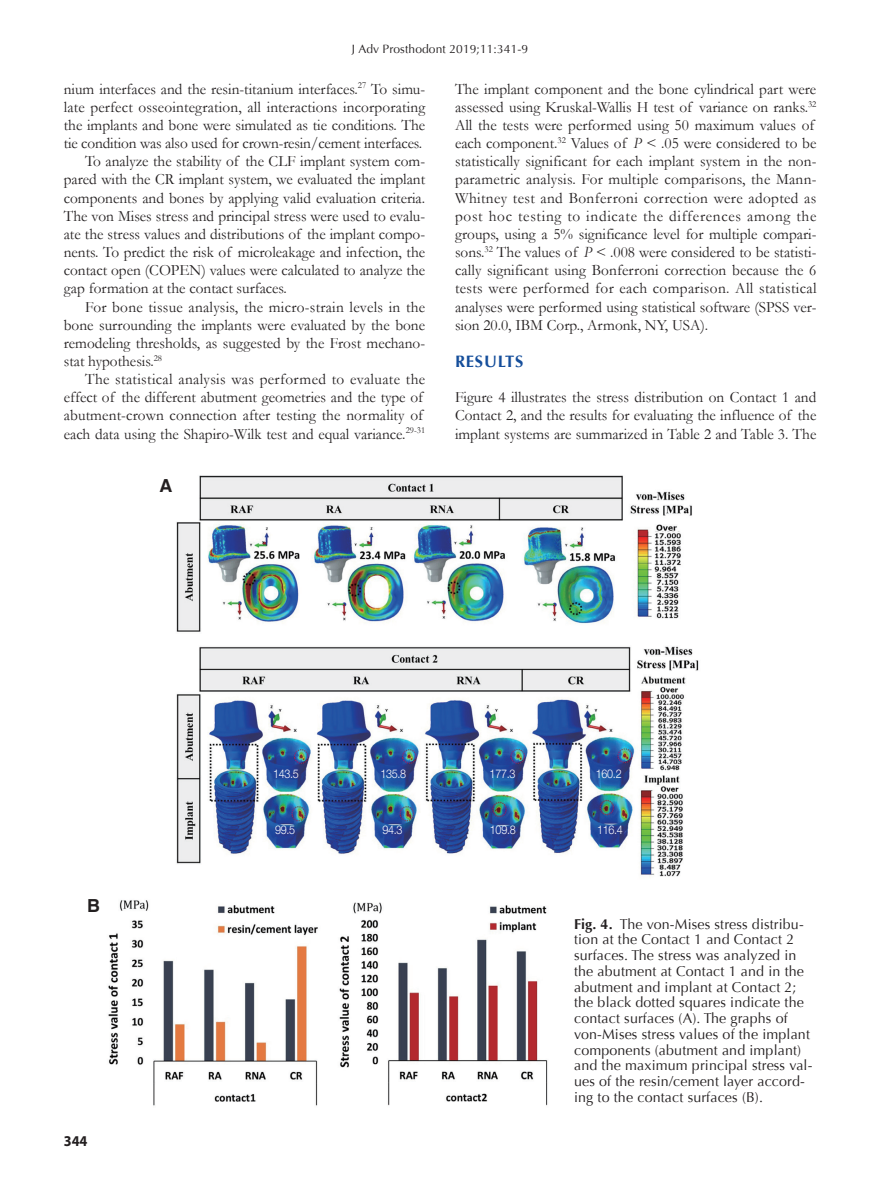
<style>
.page{position:relative;width:893px;height:1191px;background:#fff}
.page>*{position:absolute;margin:0;border:0;box-sizing:border-box;transform-origin:0 0}
.t1{font:700 18px "Helvetica";color:#231f20}
.t2{font:700 16.5px "Optima";letter-spacing:.05em;color:#154e9b}
.t3{font:15.75px/18.1px "Garamond";color:#231f20}
.t4{font:15.75px "Garamond";letter-spacing:.02em;color:#231f20}
.t5{font:15.75px "Garamond";letter-spacing:.025em;color:#231f20}
.t6{font:700 15px "Myriad Pro";color:#231f20;scale:.95 1}
.t7{font:14.25px/15.8px "Optima";letter-spacing:.01em;color:#231f20}
.t8{font:300 12px "Helvetica Neue LT Pro";letter-spacing:-.025em;color:#fff;scale:.9 1}
.t9{font:12px "Optima";letter-spacing:.01em;color:#231f20}
.s1{font-style:italic}
.s2{font-weight:700}
</style>
<div class="page">
<img style="left:176px;top:475px;width:523px;height:402px">
<img style="left:108px;top:900px;width:440px;height:206px">
<p class="t9" style="left:352px;top:42px;width:178px">J Adv Prosthodont 2019;11:341-9</p>
<p class="t3" style="left:64px;top:79px;width:363px">nium interfaces and the resin-titanium interfaces.<sup>27</sup> To simu-</p>
<p class="t3" style="left:64px;top:97px;width:363px">late perfect osseointegration, all interactions incorporating</p>
<p class="t3" style="left:64px;top:115px;width:363px">the implants and bone were simulated as tie conditions. The</p>
<p class="t3" style="left:64px;top:134px;width:360px">tie condition was also used for crown-resin/cement interfaces.</p>
<p class="t3" style="left:85px;top:152px;width:342px">To analyze the stability of the CLF implant system com-</p>
<p class="t3" style="left:64px;top:170px;width:363px">pared with the CR implant system, we evaluated the implant</p>
<p class="t3" style="left:64px;top:188px;width:363px">components and bones by applying valid evaluation criteria.</p>
<p class="t3" style="left:64px;top:206px;width:363px">The von Mises stress and principal stress were used to evalu-</p>
<p class="t3" style="left:64px;top:224px;width:363px">ate the stress values and distributions of the implant compo-</p>
<p class="t3" style="left:64px;top:243px;width:363px">nents. To predict the risk of microleakage and infection, the</p>
<p class="t3" style="left:64px;top:261px;width:363px">contact open (COPEN) values were calculated to analyze the</p>
<p class="t3" style="left:64px;top:279px;width:225px">gap formation at the contact surfaces.</p>
<p class="t4" style="left:85px;top:296px;width:342px">For bone tissue analysis, the micro-strain levels in the</p>
<p class="t3" style="left:64px;top:315px;width:363px">bone surrounding the implants were evaluated by the bone</p>
<p class="t3" style="left:64px;top:333px;width:363px">remodeling thresholds, as suggested by the Frost mechano-</p>
<p class="t3" style="left:64px;top:351px;width:100px">stat hypothesis.<sup>28</sup></p>
<p class="t5" style="left:85px;top:368px;width:342px">The statistical analysis was performed to evaluate the</p>
<p class="t3" style="left:64px;top:388px;width:361px">effect of the different abutment geometries and the type of</p>
<p class="t3" style="left:64px;top:406px;width:361px">abutment-crown connection after testing the normality of</p>
<p class="t3" style="left:64px;top:424px;width:363px">each data using the Shapiro-Wilk test and equal variance.<sup>29-31</sup></p>
<p class="t1" style="left:159px;top:474px;width:14px">A</p>
<p class="t3" style="left:455px;top:79px;width:363px">The implant component and the bone cylindrical part were assessed using Kruskal-Wallis H test of variance on ranks.<sup>32<br></sup>All the tests were performed using 50 maximum values of each component.<sup>32</sup> Values of <span class="s1">P</span> &lt; .05 were considered to be statistically significant for each implant system in the non&shy;parametric analysis. For multiple comparisons, the Mann-Whitney test and Bonferroni correction were adopted as post hoc testing to indicate the differences among the groups, using a 5% significance level for multiple compari&shy;sons.<sup>32</sup> The values of <span class="s1">P</span> &lt; .008 were considered to be statisti&shy;cally significant using Bonferroni correction because the 6 tests were performed for each comparison. All statistical analyses were performed using statistical software (SPSS ver&shy;sion 20.0, IBM Corp., Armonk, NY, USA).</p>
<p class="t2" style="left:455px;top:352px;width:70px">RESULTS</p>
<p class="t3" style="left:455px;top:388px;width:363px;text-align:justify">Figure 4 illustrates the stress distribution on Contact 1 and Contact 2, and the results for evaluating the influence of the implant systems are summarized in Table 2 and Table 3. The</p>
<p class="t8" style="left:273px;top:766px;width:30px">143.5</p>
<p class="t8" style="left:380px;top:766px;width:30px">135.8</p>
<p class="t8" style="left:490px;top:766px;width:30px">177.3</p>
<p class="t8" style="left:596px;top:766px;width:30px">160.2</p>
<p class="t1" style="left:87px;top:895px;width:14px">B</p>
<p class="t6" style="left:64px;top:1131px;width:26px">344</p>
<p class="t8" style="left:275px;top:822px;width:24px">99.5</p>
<p class="t8" style="left:382px;top:822px;width:24px">94.3</p>
<p class="t8" style="left:490px;top:822px;width:30px">109.8</p>
<p class="t8" style="left:597px;top:822px;width:30px">116.4</p>
<p class="t7" style="left:574px;top:916px;width:240px"><span class="s2">Fig. 4.</span> The von-Mises stress distribu&shy;tion at the Contact 1 and Contact 2 surfaces. The stress was analyzed in the abutment at Contact 1 and in the abutment and implant at Contact 2; the black dotted squares indicate the contact surfaces (A). The graphs of von-Mises stress values of the implant components (abutment and implant) and the maximum principal stress val&shy;ues of the resin/cement layer accord&shy;ing to the contact surfaces (B).</p>
</div>
